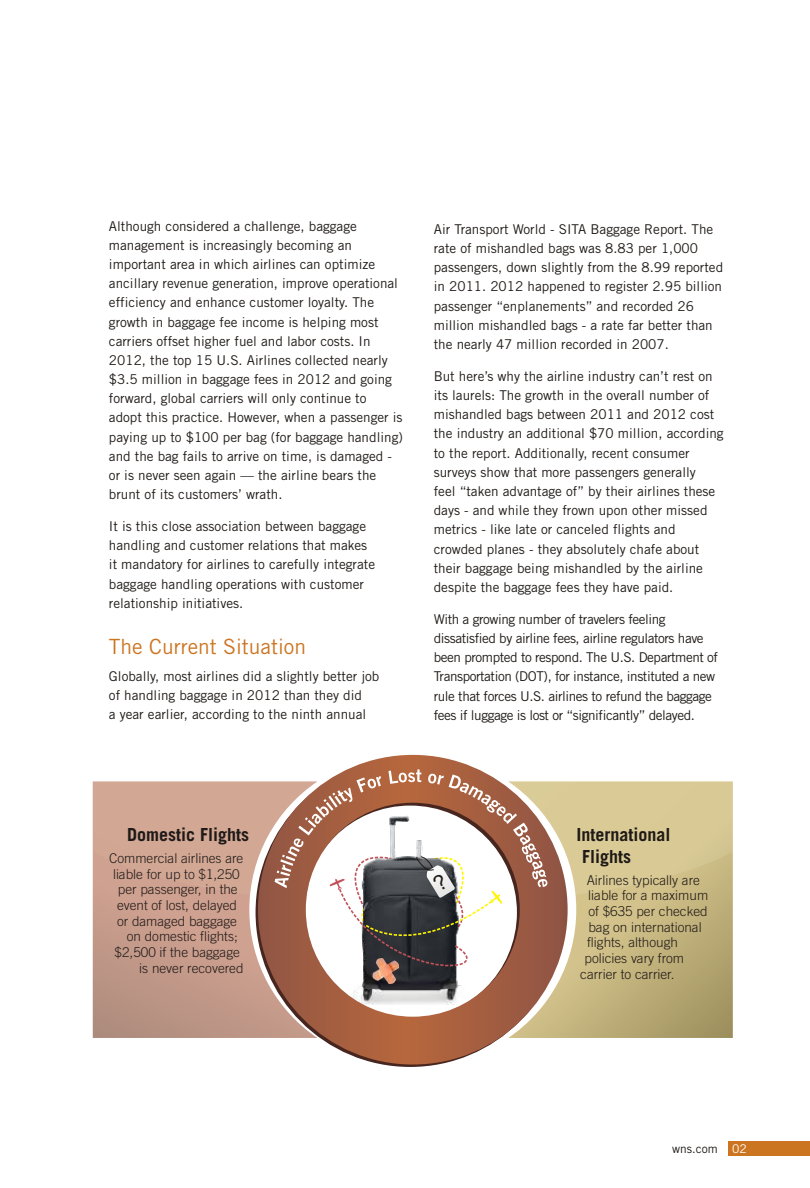
<style>
.page{position:relative;width:810px;height:1188px;background:#fff}
.page>*{position:absolute;margin:0;border:0;box-sizing:border-box;transform-origin:0 0}
.t1{font:21px "Trade Gothic";color:#cc7521}
.t2{font:700 18px/21.6px "Trade Gothic";color:#1f1a17}
.t3{font:13.5px/19.2px "Trade Gothic";color:#1f1a17}
.t4{font:300 13.5px "Trade Gothic";color:#1f1a17}
.t5{font:13.5px/19.2px "Trade Gothic";letter-spacing:-.03em;color:#1f1a17}
.t6{font:12px "Trade Gothic";color:#1f1a17}
.s1{color:#fff}
</style>
<div class="page">
<svg style="left:568px;top:1013px;width:165px;height:25px;background:#b1a26e"></svg>
<svg style="left:93px;top:1013px;width:163px;height:25px;background:#b69182"></svg>
<div style="left:728px;top:1141px;width:82px;height:15px;background:#cc7521"></div>
<svg style="left:258px;top:755px;width:310px;height:310px"></svg>
<svg style="left:93px;top:769px;width:640px;height:244px"></svg>
<p class="t3" style="left:109px;top:217px;width:295px">Although considered a challenge, baggage management is increasingly becoming an important area in which airlines can optimize ancillary revenue generation, improve operational efficiency and enhance customer loyalty. The growth in baggage fee income is helping most carriers offset higher fuel and labor costs. In 2012, the top 15 U.S. Airlines collected nearly $3.5 million in baggage fees in 2012 and going forward, global carriers will only continue to adopt this practice. However, when a passenger is paying up to $100 per bag (for baggage handling) and the bag fails to arrive on time, is damaged - or is never seen again — the airline bears the brunt of its customers’ wrath.</p>
<p class="t3" style="left:109px;top:518px;width:268px">It is this close association between baggage handling and customer relations that makes it mandatory for airlines to carefully integrate baggage handling operations with customer relationship initiatives.</p>
<h1 class="t1" style="left:109px;top:638px;width:199px">The Current Situation</h1>
<p class="t3" style="left:109px;top:667px;width:272px">Globally, most airlines did a slightly better job of handling baggage in 2012 than they did<br>a year earlier, according to the ninth annual</p>
<p class="t3" style="left:434px;top:221px;width:291px">Air Transport World - SITA Baggage Report. The rate of mishandled bags was 8.83 per 1,000 passengers, down slightly from the 8.99 reported in 2011. 2012 happened to register 2.95 billion passenger “enplanements” and recorded 26 million mishandled bags - a rate far better than the nearly 47 million recorded in 2007.</p>
<p class="t3" style="left:434px;top:368px;width:291px">But here’s why the airline industry can’t rest on its laurels: The growth in the overall number of mishandled bags between 2011 and 2012 cost the industry an additional $70 million, according to the report. Additionally, recent consumer surveys show that more passengers generally<br>feel “taken advantage of” by their airlines these days - and while they frown upon other missed metrics - like late or canceled flights and crowded planes - they absolutely chafe about their baggage being mishandled by the airline despite the baggage fees they have paid.</p>
<p class="t5" style="left:434px;top:611px;width:286px">With a growing number of travelers feeling dissatisfied by airline fees, airline regulators have been prompted to respond. The U.S. Department of Transportation (DOT), for instance, instituted a new rule that forces U.S. airlines to refund the baggage fees if luggage is lost or “significantly” delayed.</p>
<h2 class="t2" style="left:127px;top:826px;width:124px">Domestic Flights</h2>
<p class="t4" style="left:109px;top:852px;width:136px">Commercial airlines are</p>
<p class="t4" style="left:113px;top:868px;width:128px">liable for up to $1,250</p>
<p class="t4" style="left:118px;top:884px;width:121px">per passenger, in the</p>
<p class="t4" style="left:117px;top:899px;width:122px">event of lost, delayed</p>
<p class="t4" style="left:117px;top:915px;width:122px">or damaged baggage</p>
<p class="t4" style="left:127px;top:931px;width:113px">on domestic flights;</p>
<p class="t4" style="left:115px;top:946px;width:127px">$2,500 if the baggage</p>
<p class="t4" style="left:139px;top:962px;width:106px">is never recovered</p>
<h2 class="t2" style="left:582px;top:826px;width:90px;text-indent:-6px">International<br>Flights</h2>
<p class="t4" style="left:587px;top:874px;width:115px">Airlines typically are</p>
<p class="t4" style="left:588px;top:890px;width:121px">liable for a maximum</p>
<p class="t4" style="left:588px;top:905px;width:121px">of $635 per checked</p>
<p class="t4" style="left:588px;top:921px;width:115px">bag on international</p>
<p class="t4" style="left:587px;top:937px;width:92px">flights, although</p>
<p class="t4" style="left:585px;top:952px;width:101px">policies vary from</p>
<p class="t4" style="left:580px;top:968px;width:96px">carrier to carrier.</p>
<p class="t6" style="left:672px;top:1143px;width:76px">wns.com <span class="s1">02</span></p>
</div>
